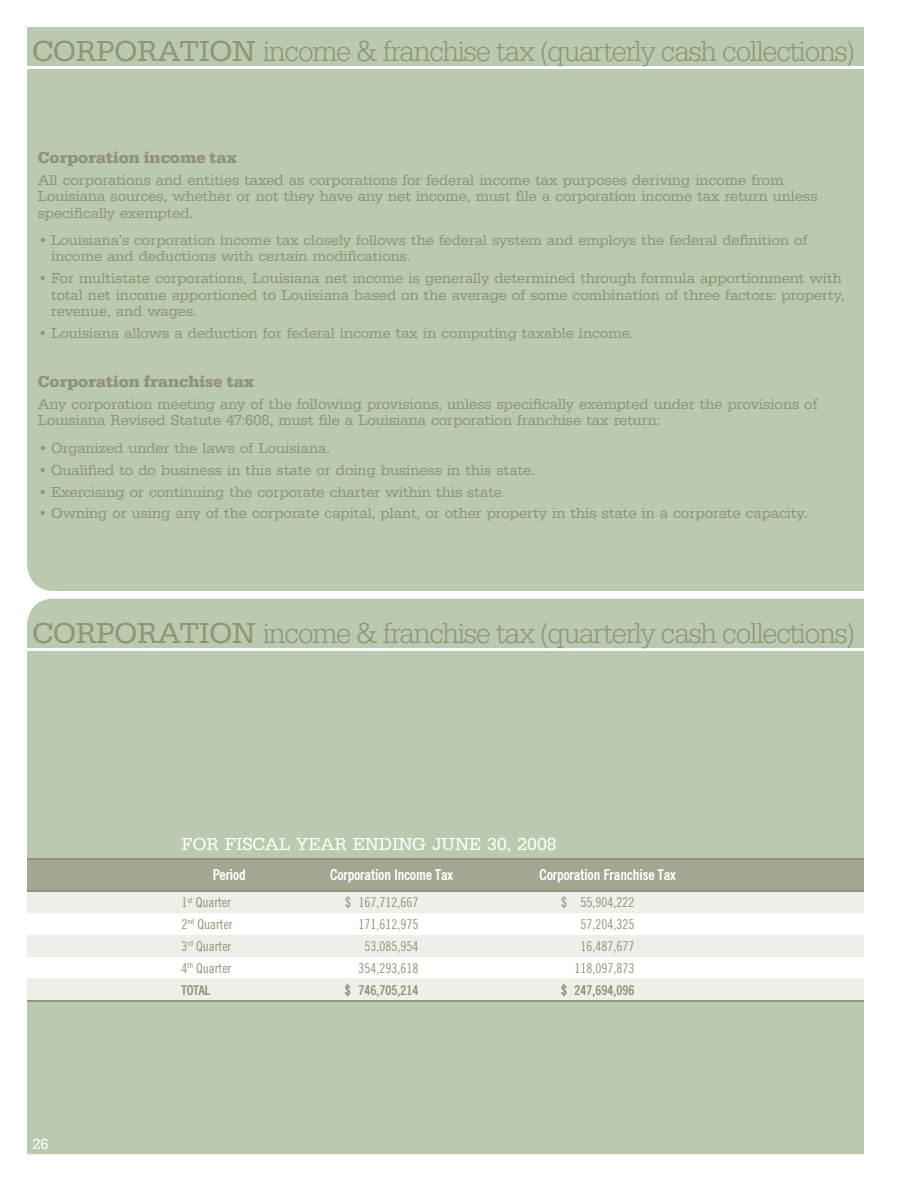
<style>
.page{position:relative;width:918px;height:1188px;background:#fff}
.page>*{position:absolute;margin:0;border:0;box-sizing:border-box;transform-origin:0 0}
.t1{font:30px "URW Egyptienne T Ligh Narr";letter-spacing:-.04em;color:#949377}
.t2{font:18px "URW Egyptienne T";color:#fff}
.t3{font:700 16.5px "URW Egyptienne T";color:#949377}
.t4{font:15px/16.5px "URW Egyptienne T";color:#949377}
.t5{font:700 condensed 15px "Trade";color:#fff}
.t6{font:15px "URW Egyptienne T";color:#fff}
.t7{font:13.5px "Trade Condensed";color:#949377}
.t8{font:700 condensed 13.5px "Trade";color:#949377}
.s1{font-family:"URW Egyptienne T"}
</style>
<div class="page">
<div style="left:27px;top:599px;width:837px;height:555px;background:#bacaae"></div>
<div style="left:27px;top:27px;width:837px;height:564px;background:#bacaae"></div>
<hr style="left:14px;top:66px;width:859px;height:3px;background:#fff">
<hr style="left:14px;top:648px;width:859px;height:3px;background:#fff">
<div style="left:27px;top:860px;width:837px;height:30px;background:#a6a591"></div>
<div style="left:27px;top:892px;width:837px;height:108px;background:#ebf1e9"></div>
<svg style="left:27px;top:913px;width:837px;height:66px"></svg>
<hr style="left:27px;top:858px;width:837px;height:2px;background:#949377">
<hr style="left:27px;top:890px;width:837px;height:2px;background:#949377">
<hr style="left:27px;top:1000px;width:837px;height:2px;background:#949377">
<h1 class="t1" style="left:32px;top:40px;width:824px"><span class="s1">CORPORATION</span> income &amp; franchise tax (quarterly cash collections)</h1>
<p class="t3" style="left:38px;top:151px;width:201px">Corporation income tax</p>
<p class="t4" style="left:38px;top:172px;width:781px">All corporations and entities taxed as corporations for federal income tax purposes deriving income from<br>Louisiana sources, whether or not they have any net income, must file a corporation income tax return unless specifically exempted.</p>
<p class="t4" style="left:51px;top:233px;width:758px;text-indent:-14px">• Louisiana’s corporation income tax closely follows the federal system and employs the federal definition of income and deductions with certain modifications.</p>
<p class="t4" style="left:51px;top:271px;width:795px;text-indent:-14px">• For multistate corporations, Louisiana net income is generally determined through formula apportionment with total net income apportioned to Louisiana based on the average of some combination of three factors: property, revenue, and wages.</p>
<p class="t4" style="left:38px;top:326px;width:597px">• Louisiana allows a deduction for federal income tax in computing taxable income.</p>
<p class="t3" style="left:38px;top:375px;width:218px">Corporation franchise tax</p>
<p class="t4" style="left:38px;top:397px;width:781px">Any corporation meeting any of the following provisions, unless specifically exempted under the provisions of<br>Louisiana Revised Statute 47:608, must file a Louisiana corporation franchise tax return:</p>
<p class="t4" style="left:38px;top:440px;width:294px">• Organized under the laws of Louisiana.</p>
<p class="t4" style="left:38px;top:462px;width:499px">• Qualified to do business in this state or doing business in this state.</p>
<p class="t4" style="left:38px;top:484px;width:470px">• Exercising or continuing the corporate charter within this state.</p>
<p class="t4" style="left:38px;top:506px;width:771px">• Owning or using any of the corporate capital, plant, or other property in this state in a corporate capacity.</p>
<h1 class="t1" style="left:32px;top:622px;width:824px"><span class="s1">CORPORATION</span> income &amp; franchise tax (quarterly cash collections)</h1>
<p class="t6" style="left:32px;top:1138px;width:18px">26</p>
<p class="t2" style="left:182px;top:837px;width:377px">FOR FISCAL YEAR ENDING JUNE 30, 2008</p>
<p class="t5" style="left:213px;top:869px;width:34px">Period</p>
<p class="t5" style="left:330px;top:869px;width:124px">Corporation Income Tax</p>
<p class="t5" style="left:540px;top:869px;width:137px">Corporation Franchise Tax</p>
<p class="t7" style="left:182px;top:897px;width:51px">1<sup>st</sup> Quarter</p>
<p class="t7" style="left:345px;top:897px;width:75px">$ 167,712,667</p>
<p class="t7" style="left:561px;top:897px;width:75px">$ 55,904,222</p>
<p class="t7" style="left:181px;top:919px;width:53px">2<sup>nd</sup> Quarter</p>
<p class="t7" style="left:359px;top:919px;width:61px">171,612,975</p>
<p class="t7" style="left:581px;top:919px;width:55px">57,204,325</p>
<p class="t7" style="left:182px;top:941px;width:51px">3<sup>rd</sup> Quarter</p>
<p class="t7" style="left:365px;top:941px;width:55px">53,085,954</p>
<p class="t7" style="left:581px;top:941px;width:55px">16,487,677</p>
<p class="t7" style="left:181px;top:963px;width:51px">4<sup>th</sup> Quarter</p>
<p class="t7" style="left:359px;top:963px;width:61px">354,293,618</p>
<p class="t7" style="left:575px;top:963px;width:61px">118,097,873</p>
<p class="t8" style="left:181px;top:985px;width:30px">TOTAL</p>
<p class="t8" style="left:345px;top:985px;width:75px">$ 746,705,214</p>
<p class="t8" style="left:561px;top:985px;width:75px">$ 247,694,096</p>
</div>
